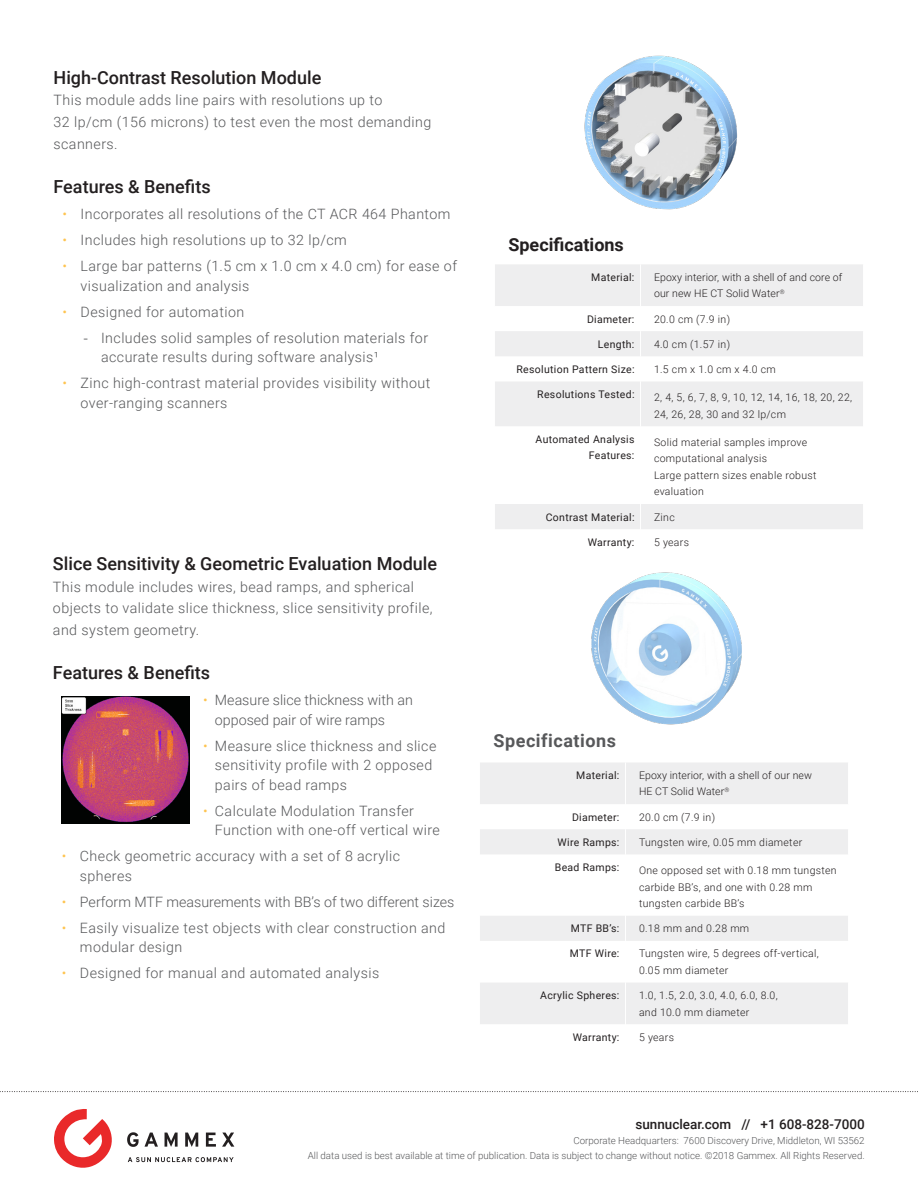
<style>
.page{position:relative;width:918px;height:1188px;background:#fff}
.page>*{position:absolute;margin:0;border:0;box-sizing:border-box;transform-origin:0 0}
.Body_Copy{font:500 18px "Roboto";color:#231f20}
.Datasheet_PG2_Sectio{font:700 18px "Roboto";color:#231f20}
.Datasheet_PG2_Sectio-2{font:700 18px "Roboto";letter-spacing:.03em;color:#57585a}
.Body_Copy-2{font:300 14.25px/19.5px "Roboto";letter-spacing:.03em;color:#57585a}
.Body_Copy-3{font:300 14.25px/19.5px "Roboto";color:#57585a}
.t1{font:500 13.5px "Roboto";color:#231f20}
.Specs_-_Table_Right{font:300 10.5px/16.5px "Roboto";letter-spacing:.03em;color:#231f20}
.Specs_-_Table_Left_C{font:10.5px/16.5px "Roboto";letter-spacing:.03em;color:#231f20;text-align:right}
.Specs_-_Table_Right-2{font:300 10.5px/16.5px "Roboto";letter-spacing:.01em;color:#231f20}
.t2{font:300 9.75px/15px "Roboto";color:#57585a;text-align:right}
.s1{color:#fec451}
.s2{font-family:"Helvetica Neue LT Pro"}
</style>
<div class="page">
<img style="left:591px;top:572px;width:151px;height:153px">
<svg style="left:495px;top:264px;width:368px;height:265px;fill:#eeeeef"></svg>
<hr style="left:495px;top:426px;width:1px;height:78px;background:#fff">
<hr style="left:640px;top:426px;width:1px;height:78px;background:#fff">
<hr style="left:640px;top:264px;width:1px;height:42px;background:#fff">
<svg style="left:640px;top:306px;width:1px;height:75px"></svg>
<hr style="left:640px;top:381px;width:1px;height:45px;background:#fff">
<svg style="left:640px;top:504px;width:1px;height:25px"></svg>
<svg style="left:480px;top:763px;width:368px;height:261px;fill:#f0f0f0"></svg>
<hr style="left:625px;top:854px;width:1px;height:62px;background:#fff">
<hr style="left:480px;top:941px;width:1px;height:42px;background:#fff">
<hr style="left:625px;top:941px;width:1px;height:42px;background:#fff">
<hr style="left:625px;top:762px;width:1px;height:42px;background:#fff">
<svg style="left:625px;top:804px;width:1px;height:50px"></svg>
<svg style="left:625px;top:916px;width:1px;height:25px"></svg>
<hr style="left:625px;top:983px;width:1px;height:41px;background:#fff">
<img style="left:62px;top:696px;width:128px;height:127px">
<img style="left:584px;top:55px;width:154px;height:155px">
<svg style="left:0;top:1091px;width:918px;height:1px"></svg>
<svg style="left:127px;top:1132px;width:12px;height:15px"></svg>
<svg style="left:145px;top:1133px;width:13px;height:14px"></svg>
<svg style="left:165px;top:1133px;width:13px;height:14px"></svg>
<svg style="left:185px;top:1133px;width:13px;height:14px"></svg>
<svg style="left:206px;top:1133px;width:10px;height:14px"></svg>
<svg style="left:222px;top:1133px;width:12px;height:14px"></svg>
<svg style="left:54px;top:1109px;width:58px;height:59px"></svg>
<svg style="left:128px;top:1157px;width:106px;height:5px"></svg>
<p class="Body_Copy" style="left:54px;top:65px;width:269px">High-Contrast Resolution Module</p>
<p class="Body_Copy-2" style="left:54px;top:89px;width:379px;line-height:21.8px">This module adds line pairs with resolutions up to<br>32 lp/cm (156 microns) to test even the most demanding scanners.</p>
<p class="Body_Copy" style="left:54px;top:174px;width:159px">Features &amp; Benefits</p>
<p class="Body_Copy-2" style="left:63px;top:204px;width:389px"><span class="s1">•</span> Incorporates all resolutions of the CT ACR 464 Phantom</p>
<p class="Body_Copy-2" style="left:63px;top:230px;width:286px"><span class="s1">•</span> Includes high resolutions up to 32 lp/cm</p>
<p class="Body_Copy-2" style="left:81px;top:256px;width:378px;text-indent:-18px"><span class="s1">•</span> Large bar patterns (1.5 cm x 1.0 cm x 4.0 cm) for ease of visualization and analysis</p>
<p class="Body_Copy-2" style="left:63px;top:301px;width:183px"><span class="s1">•</span> Designed for automation</p>
<p class="Body_Copy-2" style="left:101px;top:327px;width:329px;text-indent:-18px"><span class="s2">-</span> Includes solid samples of resolution materials for accurate results during software analysis¹</p>
<p class="Body_Copy-2" style="left:81px;top:373px;width:351px;text-indent:-18px"><span class="s1">•</span> Zinc high-contrast material provides visibility without over-ranging scanners</p>
<p class="Body_Copy" style="left:53px;top:551px;width:386px">Slice Sensitivity &amp; Geometric Evaluation Module</p>
<p class="Body_Copy-2" style="left:53px;top:575px;width:381px;line-height:21.8px">This module includes wires, bead ramps, and spherical objects to validate slice thickness, slice sensitivity profile, and system geometry.</p>
<p class="Body_Copy" style="left:53px;top:660px;width:159px">Features &amp; Benefits</p>
<p class="Body_Copy-3" style="left:215px;top:690px;width:199px;text-indent:-12px"><span class="s1">•</span> Measure slice thickness with an opposed pair of wire ramps</p>
<p class="Body_Copy-2" style="left:215px;top:735px;width:223px;text-indent:-12px"><span class="s1">•</span> Measure slice thickness and slice sensitivity profile with 2 opposed pairs of bead ramps</p>
<p class="Body_Copy-2" style="left:215px;top:800px;width:226px;text-indent:-12px"><span class="s1">•</span> Calculate Modulation Transfer<br>Function with one-off vertical wire</p>
<p class="Body_Copy-2" style="left:80px;top:846px;width:322px;text-indent:-18px"><span class="s1">•</span> Check geometric accuracy with a set of 8 acrylic spheres</p>
<p class="Body_Copy-3" style="left:62px;top:891px;width:394px"><span class="s1">•</span> Perform MTF measurements with BB’s of two different sizes</p>
<p class="Body_Copy-2" style="left:80px;top:917px;width:367px;text-indent:-18px"><span class="s1">•</span> Easily visualize test objects with clear construction and modular design</p>
<p class="Body_Copy-2" style="left:62px;top:963px;width:319px"><span class="s1">•</span> Designed for manual and automated analysis</p>
<p class="Datasheet_PG2_Sectio" style="left:508px;top:232px;width:117px">Specifications</p>
<p class="Specs_-_Table_Left_C" style="left:591px;top:269px;width:45px">Material:</p>
<p class="Specs_-_Table_Right-2" style="left:654px;top:269px;width:190px">Epoxy interior, with a shell of and core of our new HE CT Solid Water<sup>®</sup></p>
<p class="Specs_-_Table_Left_C" style="left:587px;top:310px;width:49px">Diameter:</p>
<p class="Specs_-_Table_Right" style="left:654px;top:310px;width:78px">20.0 cm (7.9 in)</p>
<p class="Specs_-_Table_Left_C" style="left:598px;top:335px;width:38px">Length:</p>
<p class="Specs_-_Table_Right" style="left:654px;top:335px;width:78px">4.0 cm (1.57 in)</p>
<p class="Specs_-_Table_Left_C" style="left:516px;top:360px;width:120px">Resolution Pattern Size:</p>
<p class="Specs_-_Table_Right" style="left:654px;top:360px;width:123px">1.5 cm x 1.0 cm x 4.0 cm</p>
<p class="Specs_-_Table_Left_C" style="left:537px;top:386px;width:99px">Resolutions Tested:</p>
<p class="Specs_-_Table_Right" style="left:654px;top:389px;width:200px">2, 4, 5, 6, 7, 8, 9, 10, 12, 14, 16, 18, 20, 22,<br>24, 26, 28, 30 and 32 lp/cm</p>
<p class="Specs_-_Table_Left_C" style="left:536px;top:430px;width:100px">Automated Analysis<br>Features:</p>
<p class="Specs_-_Table_Right" style="left:654px;top:434px;width:155px">Solid material samples improve computational analysis</p>
<p class="Specs_-_Table_Right" style="left:654px;top:467px;width:164px">Large pattern sizes enable robust evaluation</p>
<p class="Specs_-_Table_Left_C" style="left:546px;top:508px;width:90px">Contrast Material:</p>
<p class="Specs_-_Table_Right" style="left:654px;top:508px;width:22px">Zinc</p>
<p class="Specs_-_Table_Left_C" style="left:588px;top:533px;width:48px">Warranty:</p>
<p class="Specs_-_Table_Right" style="left:654px;top:533px;width:37px">5 years</p>
<p class="Datasheet_PG2_Sectio-2" style="left:493px;top:728px;width:124px">Specifications</p>
<p class="Specs_-_Table_Left_C" style="left:576px;top:767px;width:45px">Material:</p>
<p class="Specs_-_Table_Right-2" style="left:639px;top:767px;width:174px">Epoxy interior, with a shell of our new<br>HE CT Solid Water<sup>®</sup></p>
<p class="Specs_-_Table_Left_C" style="left:572px;top:808px;width:49px">Diameter:</p>
<p class="Specs_-_Table_Right" style="left:639px;top:808px;width:78px">20.0 cm (7.9 in)</p>
<p class="Specs_-_Table_Left_C" style="left:558px;top:833px;width:63px">Wire Ramps:</p>
<p class="Specs_-_Table_Right" style="left:639px;top:833px;width:165px">Tungsten wire, 0.05 mm diameter</p>
<p class="Specs_-_Table_Left_C" style="left:555px;top:859px;width:66px">Bead Ramps:</p>
<p class="Specs_-_Table_Right" style="left:639px;top:862px;width:199px">One opposed set with 0.18 mm tungsten carbide BB’s, and one with 0.28 mm tungsten carbide BB’s</p>
<p class="Specs_-_Table_Left_C" style="left:571px;top:920px;width:50px">MTF BB’s:</p>
<p class="Specs_-_Table_Right" style="left:639px;top:920px;width:112px">0.18 mm and 0.28 mm</p>
<p class="Specs_-_Table_Left_C" style="left:570px;top:945px;width:51px">MTF Wire:</p>
<p class="Specs_-_Table_Right" style="left:639px;top:945px;width:181px">Tungsten wire, 5 degrees off-vertical,<br>0.05 mm diameter</p>
<p class="Specs_-_Table_Left_C" style="left:540px;top:987px;width:81px">Acrylic Spheres:</p>
<p class="Specs_-_Table_Right" style="left:639px;top:987px;width:140px">1.0, 1.5, 2.0, 3.0, 4.0, 6.0, 8.0, and 10.0 mm diameter</p>
<p class="Specs_-_Table_Left_C" style="left:573px;top:1028px;width:48px">Warranty:</p>
<p class="Specs_-_Table_Right" style="left:639px;top:1028px;width:37px">5 years</p>
<p class="t1" style="left:635px;top:1115px;width:231px">sunnuclear.com // +1 608-828-7000</p>
<p class="t2" style="left:308px;top:1133px;width:559px">Corporate Headquarters: 7600 Discovery Drive, Middleton, WI 53562<br>All data used is best available at time of publication. Data is subject to change without notice. ©2018 Gammex. All Rights Reserved.</p>
</div>
